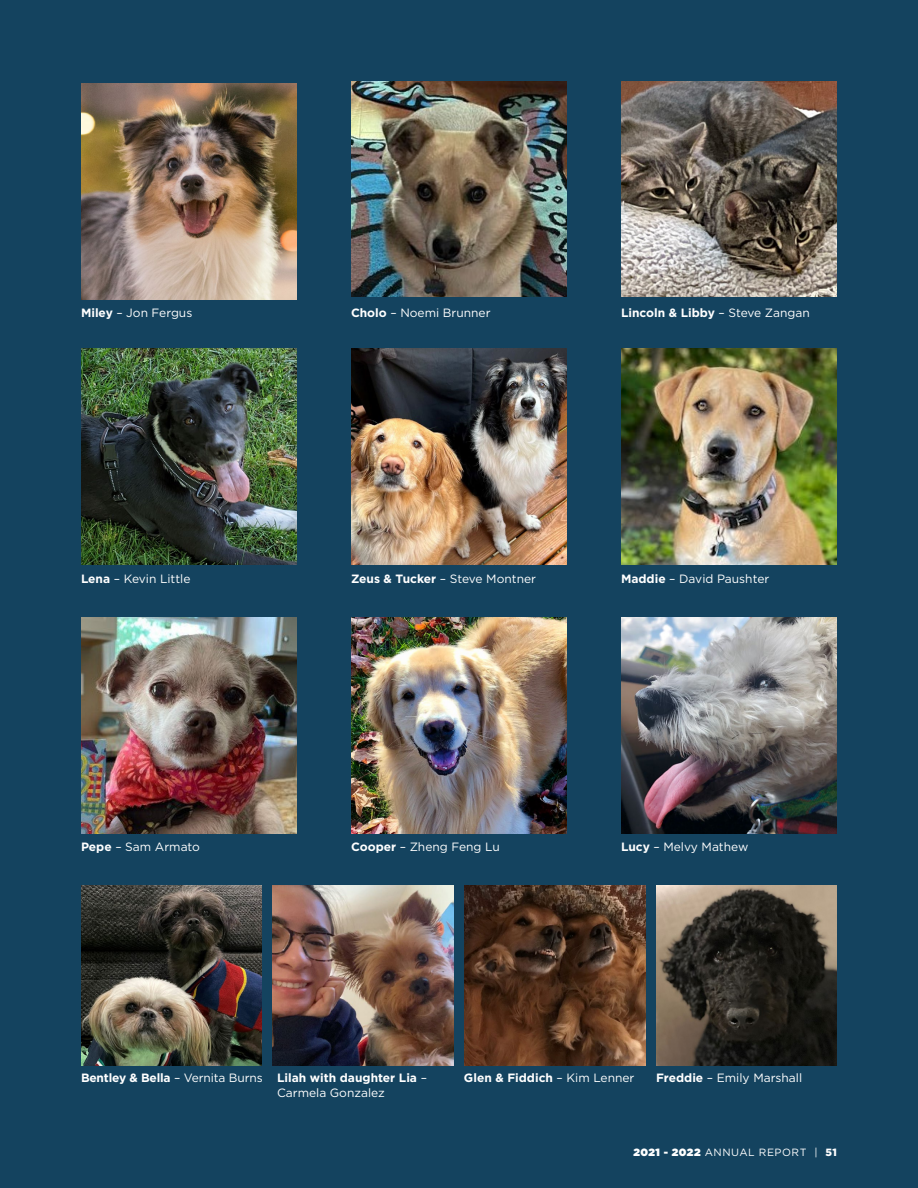
<style>
.page{position:relative;width:918px;height:1188px;background:#14435f}
.page>*{position:absolute;margin:0;border:0;box-sizing:border-box;transform-origin:0 0}
.t1{font:12px "Gotham";color:#fff}
.t2{font:700 12px/14.4px "Gotham";color:#fff}
.t3{font:10.5px "Gotham";letter-spacing:.05em;color:#fff}
.s1{font-weight:700}
.s2{font-weight:400}
.s3{font-weight:900}
</style>
<div class="page">
<img style="left:656px;top:885px;width:181px;height:181px">
<img style="left:464px;top:885px;width:181px;height:181px">
<img style="left:81px;top:618px;width:216px;height:216px">
<img style="left:81px;top:83px;width:216px;height:216px">
<img style="left:351px;top:81px;width:216px;height:216px">
<img style="left:621px;top:81px;width:216px;height:216px">
<img style="left:81px;top:348px;width:216px;height:216px">
<img style="left:351px;top:348px;width:216px;height:216px">
<img style="left:621px;top:618px;width:216px;height:216px">
<img style="left:621px;top:348px;width:216px;height:216px">
<img style="left:273px;top:885px;width:181px;height:181px">
<img style="left:351px;top:618px;width:216px;height:216px">
<img style="left:81px;top:885px;width:181px;height:181px">
<p class="t1" style="left:81px;top:305px;width:113px"><span class="s1">Miley</span> – Jon Fergus</p>
<p class="t1" style="left:351px;top:305px;width:141px"><span class="s1">Cholo</span> – Noemi Brunner</p>
<p class="t2" style="left:621px;top:306px;width:190px">Lincoln &amp; Libby <span class="s2">– Steve Zangan</span></p>
<p class="t1" style="left:81px;top:571px;width:111px"><span class="s1">Lena</span> – Kevin Little</p>
<p class="t1" style="left:351px;top:571px;width:187px"><span class="s1">Zeus &amp; Tucker</span> – Steve Montner</p>
<p class="t1" style="left:621px;top:571px;width:150px"><span class="s1">Maddie</span> – David Paushter</p>
<p class="t1" style="left:81px;top:839px;width:121px"><span class="s1">Pepe</span> – Sam Armato</p>
<p class="t1" style="left:351px;top:839px;width:151px"><span class="s1">Cooper</span> – Zheng Feng Lu</p>
<p class="t1" style="left:621px;top:839px;width:129px"><span class="s1">Lucy</span> – Melvy Mathew</p>
<p class="t2" style="left:81px;top:1071px;width:183px">Bentley &amp; Bella <span class="s2">– Vernita Burns</span></p>
<p class="t2" style="left:277px;top:1071px;width:151px">Lilah with daughter Lia <span class="s2">–<br>Carmela Gonzalez</span></p>
<p class="t2" style="left:464px;top:1071px;width:172px">Glen &amp; Fiddich <span class="s2">– Kim Lenner</span></p>
<p class="t1" style="left:656px;top:1070px;width:148px"><span class="s1">Freddie</span> – Emily Marshall</p>
<p class="t3" style="left:633px;top:1145px;width:205px"><span class="s3">2021 - 2022</span> ANNUAL REPORT | <span class="s3">51</span></p>
</div>
